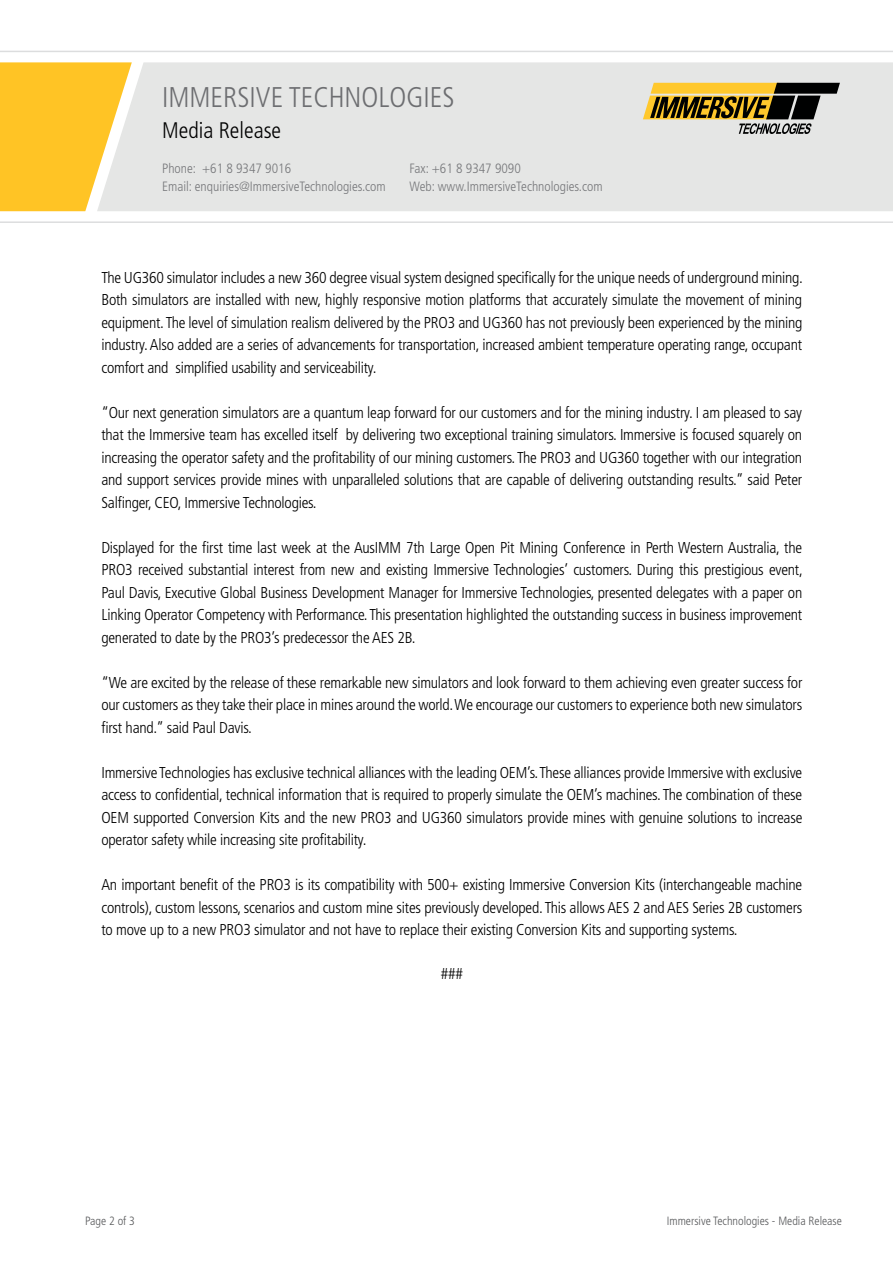
<style>
.page{position:relative;width:893px;height:1263px;background:#fff}
.page>*{position:absolute;margin:0;border:0;box-sizing:border-box;transform-origin:0 0}
.t1{font:300 condensed 28.5px "Frutiger";color:#6d6e71}
.t2{font:300 condensed 22.5px "Frutiger";color:#000}
.t3{font:300 condensed 15.75px/22.5px "Frutiger";letter-spacing:-.015em;color:#000;text-align:justify}
.t4{font:300 condensed 13.5px "Frutiger";color:#77787b}
.t5{font:300 condensed 12px "Frutiger";color:#58595b}
</style>
<div class="page">
<div style="left:0;top:62px;width:97px;height:149px;background:#ffc425"></div>
<div style="left:97px;top:62px;width:796px;height:149px;background:#e5e6e5"></div>
<hr style="left:0;top:51px;width:893px;height:1px;background:#dcddde">
<hr style="left:0;top:221px;width:893px;height:2px;background:#dcddde">
<svg style="left:643px;top:83px;width:197px;height:51px;background:#998b60"></svg>
<h1 class="t1" style="left:162px;top:81px;width:294px">IMMERSIVE TECHNOLOGIES</h1>
<h2 class="t2" style="left:162px;top:118px;width:121px">Media Release</h2>
<p class="t4" style="left:162px;top:161px;width:131px">Phone: +61 8 9347 9016</p>
<p class="t4" style="left:410px;top:161px;width:113px">Fax: +61 8 9347 9090</p>
<p class="t4" style="left:162px;top:179px;width:225px">Email: enquiries@ImmersiveTechnologies.com</p>
<p class="t4" style="left:410px;top:179px;width:194px">Web: www.ImmersiveTechnologies.com</p>
<p class="t3" style="left:101px;top:266px;width:703px">The UG360 simulator includes a new 360 degree visual system designed specifically for the unique needs of underground mining.<br>Both simulators are installed with new, highly responsive motion platforms that accurately simulate the movement of mining equipment. The level of simulation realism delivered by the PRO3 and UG360 has not previously been experienced by the mining industry. Also added are a series of advancements for transportation, increased ambient temperature operating range, occupant comfort and simplified usability and serviceability.</p>
<p class="t3" style="left:101px;top:401px;width:702px">“Our next generation simulators are a quantum leap forward for our customers and for the mining industry. I am pleased to say that the Immersive team has excelled itself by delivering two exceptional training simulators. Immersive is focused squarely on increasing the operator safety and the profitability of our mining customers. The PRO3 and UG360 together with our integration and support services provide mines with unparalleled solutions that are capable of delivering outstanding results.” said Peter Salfinger, CEO, Immersive Technologies.</p>
<p class="t3" style="left:101px;top:536px;width:703px">Displayed for the first time last week at the AusIMM 7th Large Open Pit Mining Conference in Perth Western Australia, the PRO3 received substantial interest from new and existing Immersive Technologies’ customers. During this prestigious event, Paul Davis, Executive Global Business Development Manager for Immersive Technologies, presented delegates with a paper on Linking Operator Competency with Performance. This presentation highlighted the outstanding success in business improvement generated to date by the PRO3’s predecessor the AES 2B.</p>
<p class="t3" style="left:101px;top:671px;width:702px">“We are excited by the release of these remarkable new simulators and look forward to them achieving even greater success for our customers as they take their place in mines around the world. We encourage our customers to experience both new simulators first hand.” said Paul Davis.</p>
<p class="t3" style="left:101px;top:761px;width:702px">Immersive Technologies has exclusive technical alliances with the leading OEM’s. These alliances provide Immersive with exclusive access to confidential, technical information that is required to properly simulate the OEM’s machines. The combination of these OEM supported Conversion Kits and the new PRO3 and UG360 simulators provide mines with genuine solutions to increase operator safety while increasing site profitability.</p>
<p class="t3" style="left:101px;top:874px;width:702px">An important benefit of the PRO3 is its compatibility with 500+ existing Immersive Conversion Kits (interchangeable machine controls), custom lessons, scenarios and custom mine sites previously developed. This allows AES 2 and AES Series 2B customers to move up to a new PRO3 simulator and not have to replace their existing Conversion Kits and supporting systems.</p>
<p class="t3" style="left:441px;top:962px;width:24px">###</p>
<p class="t5" style="left:85px;top:1214px;width:51px">Page 2 of 3</p>
<p class="t5" style="left:667px;top:1214px;width:177px">Immersive Technologies - Media Release</p>
</div>
